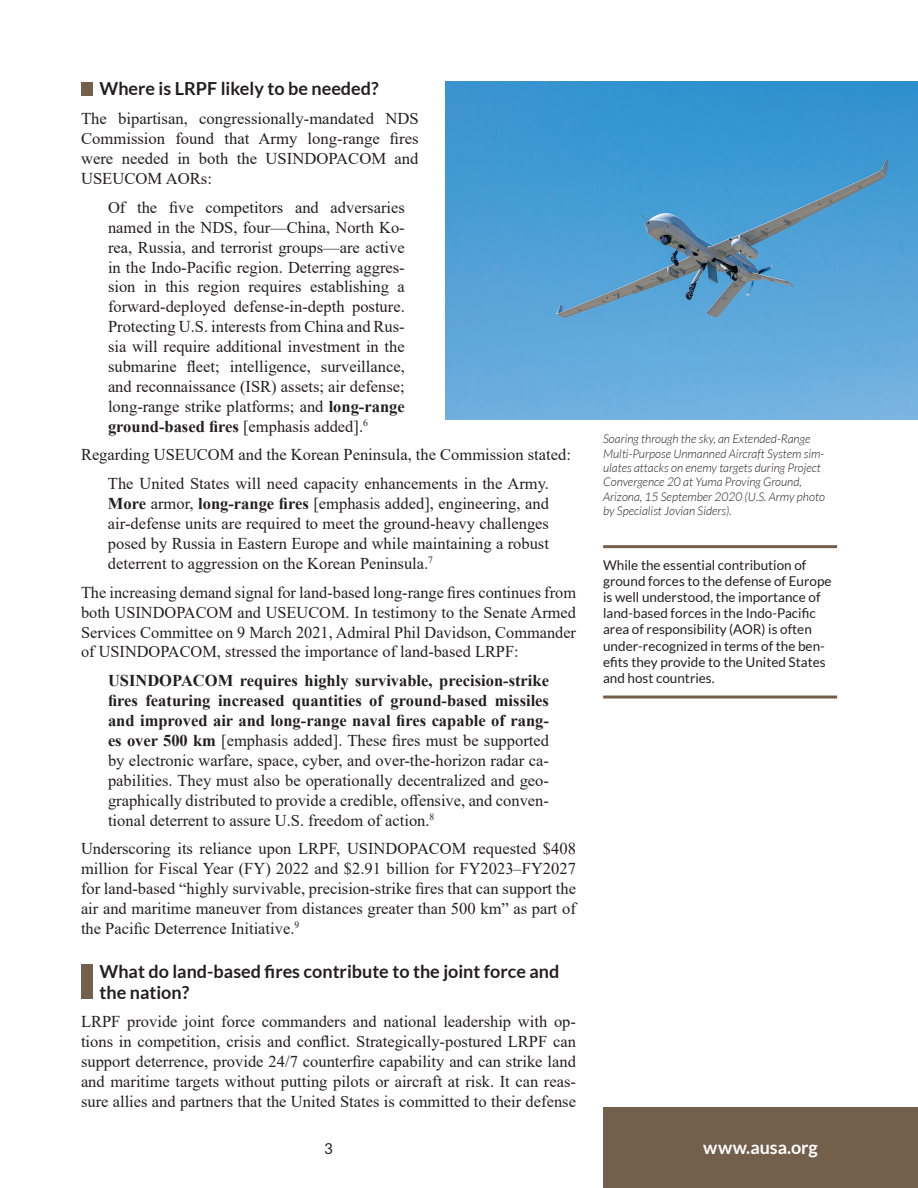
<style>
.page{position:relative;width:918px;height:1188px;background:#fff}
.page>*{position:absolute;margin:0;border:0;box-sizing:border-box;transform-origin:0 0}
.t1{font:700 18px/21.1px "Lato";color:#231f20}
.t2{font:700 18px "Lato";letter-spacing:-.005em;color:#fff}
.t3{font:16.5px/20px "Times New Roman";color:#231f20;text-align:justify}
.t4{font:15px "Lato";color:#231f20}
.t5{font:13.5px/16.2px "Lato";color:#231f20}
.t6{font:italic 300 12px/14.4px "Lato";color:#231f20}
.s1{font-weight:700}
</style>
<div class="page">
<div style="left:603px;top:1107px;width:315px;height:81px;background:#73604c"></div>
<img style="left:446px;top:81px;width:472px;height:339px">
<hr style="left:603px;top:545px;width:234px;height:3px;background:#73604c">
<hr style="left:603px;top:696px;width:234px;height:3px;background:#73604c">
<div style="left:81px;top:83px;width:12px;height:13px;background:#73604c"></div>
<div style="left:81px;top:964px;width:12px;height:35px;background:#73604c"></div>
<p class="t1" style="left:100px;top:78px;width:281px">Where is LRPF likely to be needed?</p>
<p class="t3" style="left:81px;top:108px;width:339px">The bipartisan, congressionally-mandated NDS Commission found that Army long-range fires were needed in both the USINDOPACOM and USEUCOM AORs:</p>
<p class="t3" style="left:108px;top:197px;width:298px">Of the five competitors and adversaries named in the NDS, four—China, North Ko&shy;rea, Russia, and terrorist groups—are active in the Indo-Pacific region. Deterring aggres&shy;sion in this region requires establishing a forward-deployed defense-in-depth posture.<br>Protecting U.S. interests from China and Rus&shy;sia will require additional investment in the submarine fleet; intelligence, surveillance, and reconnaissance (ISR) assets; air defense; long-range strike platforms; and <span class="s1">long-range ground-based fires</span> [emphasis added].<sup>6</sup></p>
<p class="t3" style="left:81px;top:440px;width:491px;line-height:28.8px;text-align:center">Regarding USEUCOM and the Korean Peninsula, the Commission stated:<br>The United States will need capacity enhancements in the Army.</p>
<p class="t3" style="left:108px;top:493px;width:443px"><span class="s1">More</span> armor, <span class="s1">long-range fires</span> [emphasis added], engineering, and air-defense units are required to meet the ground-heavy challenges posed by Russia in Eastern Europe and while maintaining a robust deterrent to aggression on the Korean Peninsula.<sup>7</sup></p>
<p class="t3" style="left:81px;top:582px;width:497px">The increasing demand signal for land-based long-range fires continues from both USINDOPACOM and USEUCOM. In testimony to the Senate Armed Services Committee on 9 March 2021, Admiral Phil Davidson, Commander of USINDOPACOM, stressed the importance of land-based LRPF:</p>
<p class="t3" style="left:108px;top:670px;width:443px"><span class="s1">USINDOPACOM requires highly survivable, precision-strike fires featuring increased quantities of ground-based missiles and improved air and long-range naval fires capable of rang&shy;es over 500 km</span> [emphasis added]. These fires must be supported by electronic warfare, space, cyber, and over-the-horizon radar ca&shy;pabilities. They must also be operationally decentralized and geo&shy;graphically distributed to provide a credible, offensive, and conven&shy;tional deterrent to assure U.S. freedom of action.<sup>8</sup></p>
<p class="t3" style="left:81px;top:838px;width:497px">Underscoring its reliance upon LRPF, USINDOPACOM requested $408 million for Fiscal Year (FY) 2022 and $2.91 billion for FY2023–FY2027 for land-based “highly survivable, precision-strike fires that can support the air and maritime maneuver from distances greater than 500 km” as part of the Pacific Deterrence Initiative.<sup>9</sup></p>
<p class="t1" style="left:100px;top:960px;width:461px">What do land-based fires contribute to the joint force and the nation?</p>
<p class="t3" style="left:81px;top:1011px;width:497px">LRPF provide joint force commanders and national leadership with op&shy;tions in competition, crisis and conflict. Strategically-postured LRPF can support deterrence, provide 24/7 counterfire capability and can strike land and maritime targets without putting pilots or aircraft at risk. It can reas&shy;sure allies and partners that the United States is committed to their defense</p>
<p class="t4" style="left:324px;top:1140px;width:10px">3</p>
<p class="t2" style="left:703px;top:1137px;width:116px">www.ausa.org</p>
<p class="t6" style="left:603px;top:432px;width:223px">Soaring through the sky, an Extended-Range Multi-Purpose Unmanned Aircraft System sim&shy;ulates attacks on enemy targets during Project Convergence 20 at Yuma Proving Ground, Arizona, 15 September 2020 (U.S. Army photo by Specialist Jovian Siders).</p>
<p class="t5" style="left:603px;top:556px;width:230px">While the essential contribution of ground forces to the defense of Europe is well understood, the importance of land-based forces in the Indo-Pacific area of responsibility (AOR) is often under-recognized in terms of the ben&shy;efits they provide to the United States and host countries.</p>
</div>
